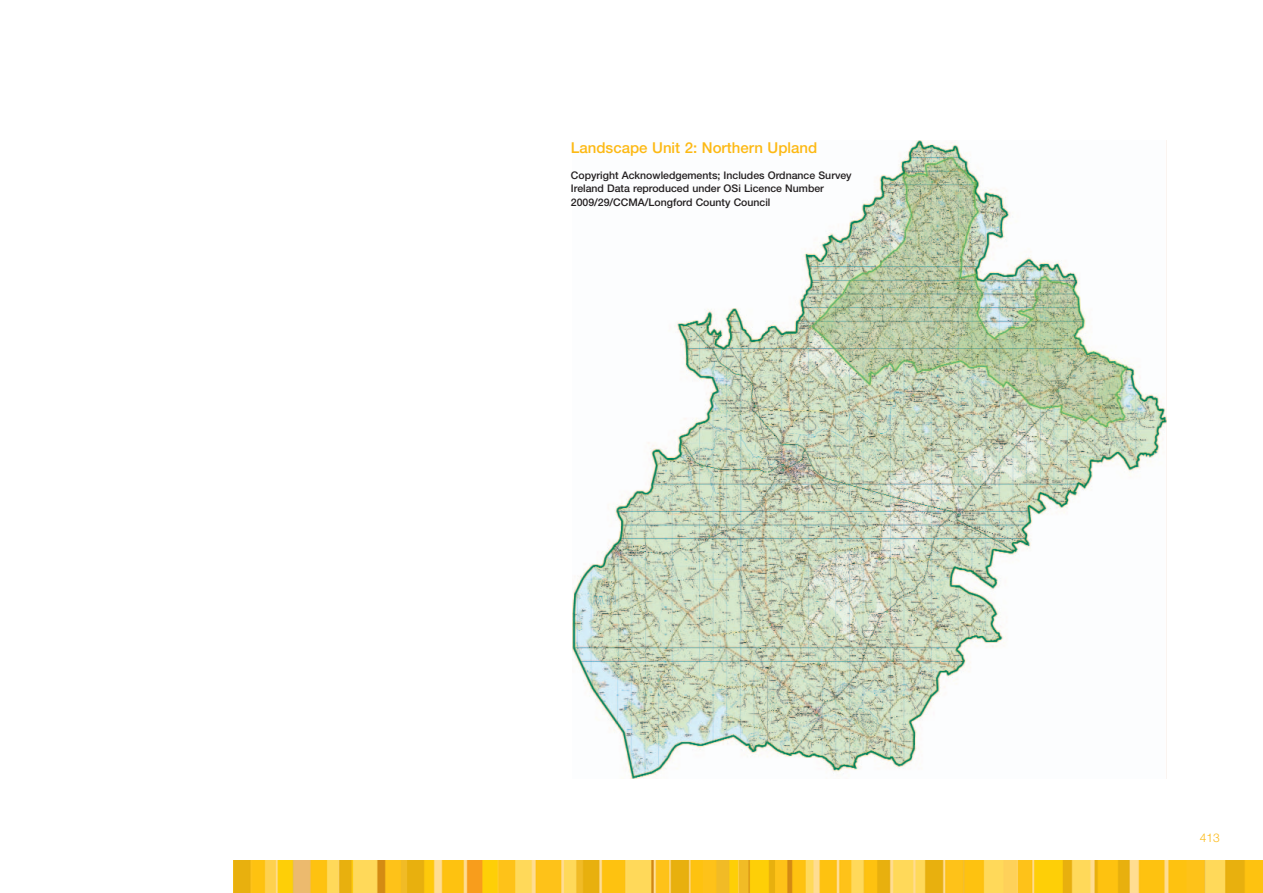
<style>
.page{position:relative;width:1263px;height:893px;background:#fff}
.page>*{position:absolute;margin:0;border:0;box-sizing:border-box;transform-origin:0 0}
.t1{font:500 15px "Helvetica Neue";color:#fcb914}
.t2{font:300 12px "Helvetica Neue";color:#fcb914}
.t3{font:500 10.5px/13.5px "Helvetica Neue";color:#231f20}
</style>
<div class="page">
<img style="left:233px;top:861px;width:1029px;height:32px">
<img style="left:572px;top:141px;width:594px;height:637px">
<h1 class="t1" style="left:571px;top:142px;width:248px">Landscape Unit 2: Northern Upland</h1>
<p class="t3" style="left:571px;top:169px;width:282px">Copyright Acknowledgements; Includes Ordnance Survey<br>Ireland Data reproduced under OSi Licence Number<br>2009/29/CCMA/Longford County Council</p>
<p class="t2" style="left:1200px;top:834px;width:22px">413</p>
</div>
